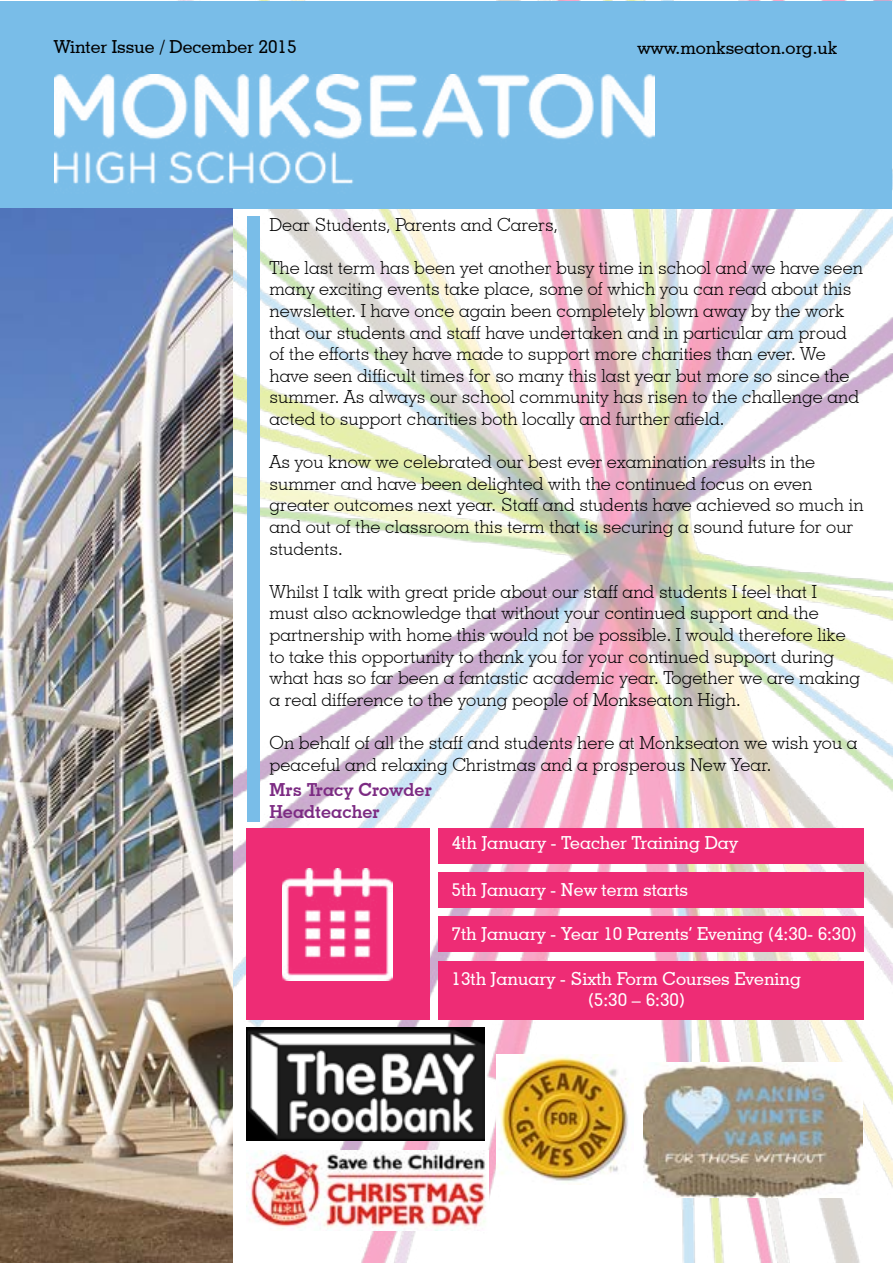
<style>
.page{position:relative;width:893px;height:1263px;background:#fff}
.page>*{position:absolute;margin:0;border:0;box-sizing:border-box;transform-origin:0 0}
.t1{font:300 18px/21.6px "Geometric Slab 703 BT";color:#000}
.t2{font:500 18px/21.6px "Geometric Slab 703 BT";color:#fff}
.t3{font:500 18px "Geometric Slab 703 BT";color:#000}
.t4{font:700 18px/21.6px "Geometric Slab 703 BT";color:#7c2b83}
</style>
<div class="page">
<img style="left:0;top:0;width:893px;height:1263px">
<div style="left:1px;top:1px;width:891px;height:207px;background:#79bde8"></div>
<img style="left:54px;top:75px;width:601px;height:109px">
<div style="left:247px;top:828px;width:183px;height:191px;background:#ee2c75"></div>
<img style="left:1px;top:208px;width:231px;height:1055px">
<img style="left:282px;top:869px;width:111px;height:112px">
<div style="left:247px;top:217px;width:13px;height:605px;background:#79bde8"></div>
<div style="left:438px;top:828px;width:426px;height:35px;background:#ee2c75"></div>
<div style="left:438px;top:872px;width:426px;height:36px;background:#ee2c75"></div>
<div style="left:438px;top:917px;width:426px;height:35px;background:#ee2c75"></div>
<div style="left:438px;top:961px;width:426px;height:58px;background:#ee2c75"></div>
<img style="left:247px;top:1027px;width:238px;height:113px">
<img style="left:497px;top:1054px;width:137px;height:130px">
<img style="left:247px;top:1150px;width:241px;height:81px">
<img style="left:644px;top:1063px;width:218px;height:134px">
<p class="t3" style="left:54px;top:36px;width:244px">Winter Issue / December 2015</p>
<p class="t3" style="left:637px;top:36px;width:201px">www.monkseaton.org.uk</p>
<p class="t1" style="left:269px;top:213px;width:290px">Dear Students, Parents and Carers,</p>
<p class="t1" style="left:269px;top:256px;width:595px">The last term has been yet another busy time in school and we have seen many exciting events take place, some of which you can read about this newsletter. I have once again been completely blown away by the work that our students and staff have undertaken and in particular am proud of the efforts they have made to support more charities than ever. We have seen difficult times for so many this last year but more so since the summer. As always our school community has risen to the challenge and acted to support charities both locally and further afield.</p>
<p class="t1" style="left:269px;top:451px;width:596px">As you know we celebrated our best ever examination results in the summer and have been delighted with the continued focus on even greater outcomes next year. Staff and students have achieved so much in and out of the classroom this term that is securing a sound future for our students.</p>
<p class="t1" style="left:269px;top:580px;width:592px">Whilst I talk with great pride about our staff and students I feel that I must also acknowledge that without your continued support and the partnership with home this would not be possible. I would therefore like to take this opportunity to thank you for your continued support during what has so far been a fantastic academic year. Together we are making a real difference to the young people of Monkseaton High.</p>
<p class="t1" style="left:269px;top:732px;width:590px">On behalf of all the staff and students here at Monkseaton we wish you a peaceful and relaxing Christmas and a prosperous New Year.</p>
<p class="t4" style="left:269px;top:779px;width:164px">Mrs Tracy Crowder<br>Headteacher</p>
<p class="t2" style="left:452px;top:832px;width:288px">4th January - Teacher Training Day</p>
<p class="t2" style="left:452px;top:879px;width:238px">5th January - New term starts</p>
<p class="t2" style="left:452px;top:922px;width:407px">7th January - Year 10 Parents’ Evening (4:30- 6:30)</p>
<p class="t2" style="left:588px;top:967px;width:214px;text-indent:-137px">13th January - Sixth Form Courses Evening (5:30 – 6:30)</p>
</div>
